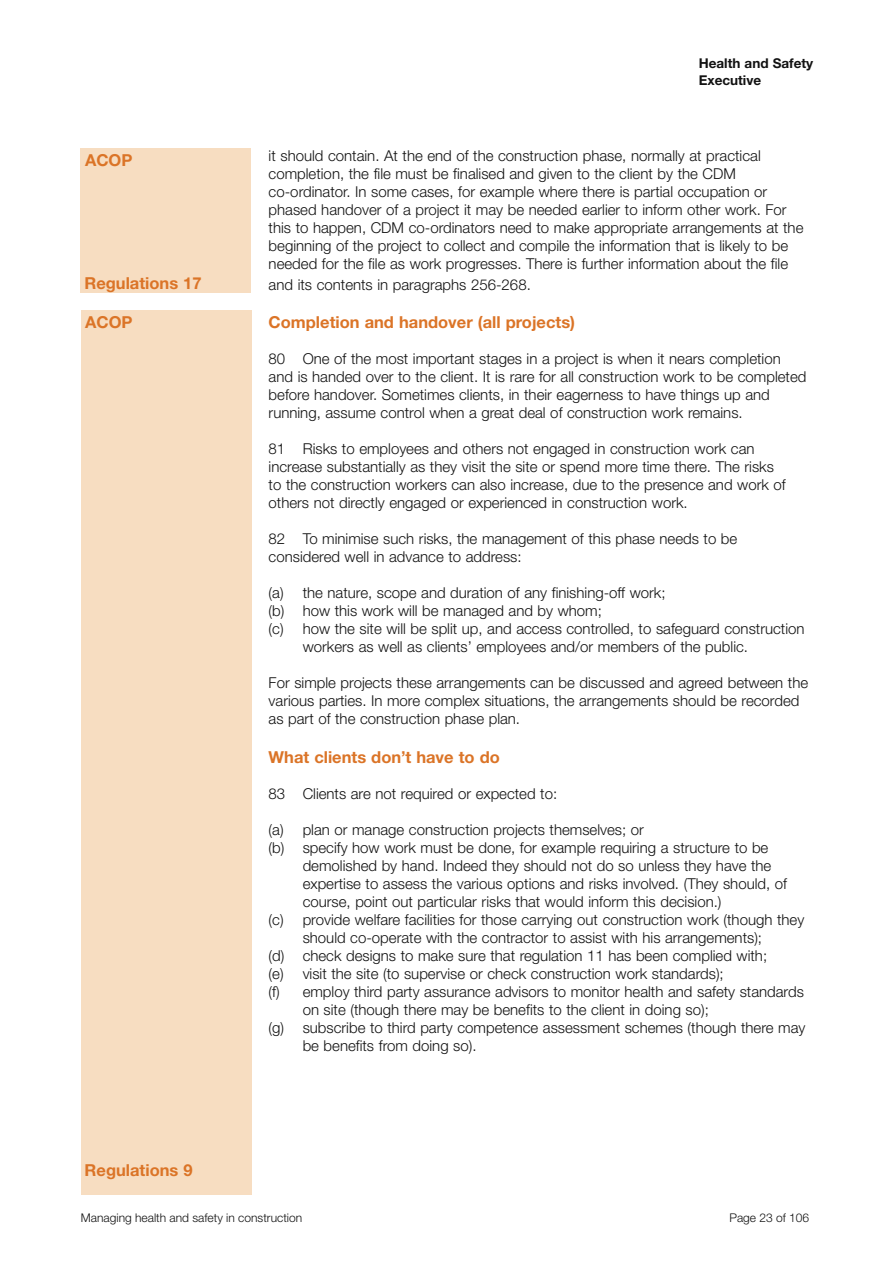
<style>
.page{position:relative;width:893px;height:1263px;background:#fff}
.page>*{position:absolute;margin:0;border:0;box-sizing:border-box;transform-origin:0 0}
.ACOP__text{font:700 16.5px "Helvetica Neue";color:#db7427}
.ACOP__text-2{font:300 15px/18px "Helvetica Neue";color:#121212}
.ACOP__a__text{font:300 15px/18px "Helvetica Neue";color:#121212}
.t1{font:700 13.5px/16.5px "Helvetica Neue";color:#121212}
.t2{font:300 12px "Helvetica Neue";color:#121212}
</style>
<div class="page">
<div style="left:81px;top:148px;width:170px;height:145px;background:#f7ddc1"></div>
<div style="left:81px;top:311px;width:170px;height:884px;background:#f7ddc1"></div>
<p class="ACOP__text" style="left:85px;top:150px;width:49px">ACOP</p>
<p class="ACOP__text" style="left:84px;top:272px;width:119px">Regulations 17</p>
<p class="ACOP__text" style="left:85px;top:312px;width:49px">ACOP</p>
<p class="ACOP__text" style="left:85px;top:1160px;width:109px">Regulations 9</p>
<p class="t1" style="left:699px;top:55px;width:116px">Health and Safety<br>Executive</p>
<p class="ACOP__text-2" style="left:269px;top:146px;width:536px">it should contain. At the end of the construction phase, normally at practical completion, the file must be finalised and given to the client by the CDM co-ordinator. In some cases, for example where there is partial occupation or phased handover of a project it may be needed earlier to inform other work. For this to happen, CDM co-ordinators need to make appropriate arrangements at the beginning of the project to collect and compile the information that is likely to be needed for the file as work progresses. There is further information about the file</p>
<p class="ACOP__text-2" style="left:269px;top:275px;width:264px">and its contents in paragraphs 256-268.</p>
<p class="ACOP__text" style="left:269px;top:312px;width:308px">Completion and handover (all projects)</p>
<p class="ACOP__text-2" style="left:269px;top:349px;width:539px">80 One of the most important stages in a project is when it nears completion and is handed over to the client. It is rare for all construction work to be completed before handover. Sometimes clients, in their eagerness to have things up and running, assume control when a great deal of construction work remains.</p>
<p class="ACOP__text-2" style="left:269px;top:439px;width:519px">81 Risks to employees and others not engaged in construction work can increase substantially as they visit the site or spend more time there. The risks to the construction workers can also increase, due to the presence and work of others not directly engaged or experienced in construction work.</p>
<p class="ACOP__text-2" style="left:269px;top:529px;width:470px">82 To minimise such risks, the management of this phase needs to be considered well in advance to address:</p>
<p class="ACOP__a__text" style="left:269px;top:583px;width:398px">(a) the nature, scope and duration of any finishing-off work;</p>
<p class="ACOP__a__text" style="left:269px;top:601px;width:335px">(b) how this work will be managed and by whom;</p>
<p class="ACOP__a__text" style="left:303px;top:619px;width:503px;text-indent:-34px">(c) how the site will be split up, and access controlled, to safeguard construction workers as well as clients’ employees and/or members of the public.</p>
<p class="ACOP__text-2" style="left:269px;top:673px;width:541px">For simple projects these arrangements can be discussed and agreed between the various parties. In more complex situations, the arrangements should be recorded as part of the construction phase plan.</p>
<p class="ACOP__text" style="left:269px;top:747px;width:233px">What clients don’t have to do</p>
<p class="ACOP__text-2" style="left:269px;top:785px;width:290px">83 Clients are not required or expected to:</p>
<p class="ACOP__a__text" style="left:269px;top:821px;width:377px">(a) plan or manage construction projects themselves; or</p>
<p class="ACOP__a__text" style="left:303px;top:839px;width:486px;text-indent:-34px">(b) specify how work must be done, for example requiring a structure to be demolished by hand. Indeed they should not do so unless they have the expertise to assess the various options and risks involved. (They should, of course, point out particular risks that would inform this decision.)</p>
<p class="ACOP__a__text" style="left:269px;top:911px;width:537px;text-align:center">(c) provide welfare facilities for those carrying out construction work (though they should co-operate with the contractor to assist with his arrangements);</p>
<p class="ACOP__a__text" style="left:269px;top:947px;width:500px">(d) check designs to make sure that regulation 11 has been complied with;</p>
<p class="ACOP__a__text" style="left:269px;top:965px;width:457px">(e) visit the site (to supervise or check construction work standards);</p>
<p class="ACOP__a__text" style="left:303px;top:983px;width:503px;text-indent:-34px">(f) employ third party assurance advisors to monitor health and safety standards on site (though there may be benefits to the client in doing so);</p>
<p class="ACOP__a__text" style="left:303px;top:1019px;width:504px;text-indent:-34px">(g) subscribe to third party competence assessment schemes (though there may be benefits from doing so).</p>
<p class="t2" style="left:81px;top:1211px;width:223px">Managing health and safety in construction</p>
<p class="t2" style="left:729px;top:1211px;width:81px">Page 23 of 106</p>
</div>
